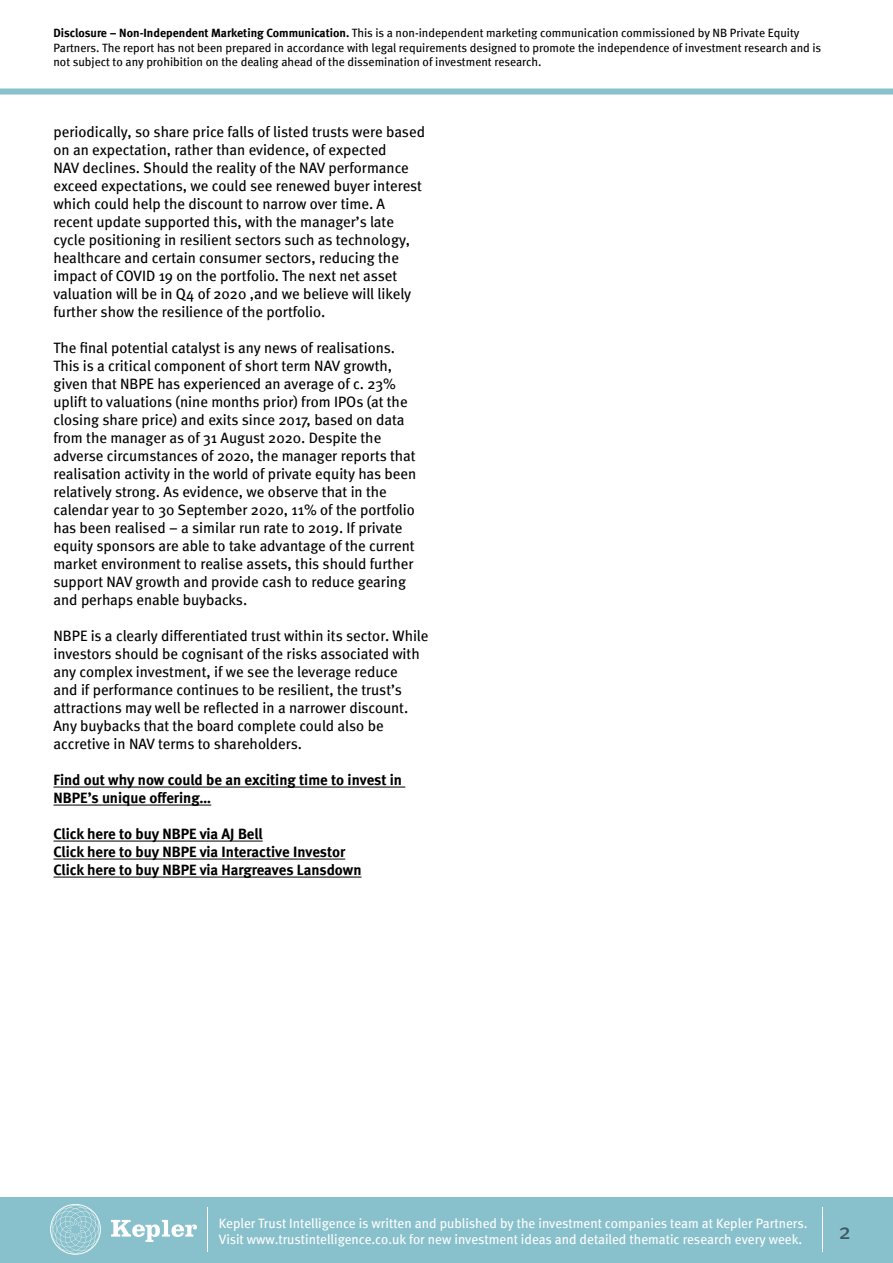
<style>
.page{position:relative;width:893px;height:1263px;background:#fff}
.page>*{position:absolute;margin:0;border:0;box-sizing:border-box;transform-origin:0 0}
.t1{font:22.5px "Meta";color:#3d5864}
.t2{font:15px/18px "Meta";color:#000}
.t3{font:15px/18px "Meta Bold LF";color:#000}
.t4{font:13.5px/16.2px "Meta";color:#fff}
.t5{font:12px/14.4px "Meta";color:#000}
.s1{font-family:"Meta Bold LF"}
</style>
<div class="page">
<div style="left:0;top:1197px;width:893px;height:66px;background:#88c0cb"></div>
<svg style="left:111px;top:1220px;width:86px;height:22px"></svg>
<svg style="left:50px;top:1204px;width:51px;height:51px"></svg>
<hr style="left:207px;top:1207px;width:1px;height:44px;background:#fff">
<div style="left:0;top:89px;width:893px;height:6px;background:#88c0cb"></div>
<hr style="left:822px;top:1207px;width:1px;height:44px;background:#fff">
<hr style="left:53px;top:787px;width:352px;height:1px;background:#000">
<hr style="left:53px;top:805px;width:158px;height:1px;background:#000">
<hr style="left:53px;top:841px;width:210px;height:1px;background:#000">
<hr style="left:53px;top:859px;width:292px;height:1px;background:#000">
<hr style="left:53px;top:877px;width:308px;height:1px;background:#000">
<p class="t5" style="left:53px;top:26px;width:769px"><span class="s1">Disclosure – Non-Independent Marketing Communication.</span> This is a non-independent marketing communication commissioned by NB Private Equity<br>Partners. The report has not been prepared in accordance with legal requirements designed to promote the independence of investment research and is not subject to any prohibition on the dealing ahead of the dissemination of investment research.</p>
<p class="t2" style="left:53px;top:123px;width:373px">periodically, so share price falls of listed trusts were based on an expectation, rather than evidence, of expected<br>NAV declines. Should the reality of the NAV performance exceed expectations, we could see renewed buyer interest which could help the discount to narrow over time. A recent update supported this, with the manager’s late cycle positioning in resilient sectors such as technology, healthcare and certain consumer sectors, reducing the impact of COVID 19 on the portfolio. The next net asset valuation will be in Q4 of 2020 ,and we believe will likely further show the resilience of the portfolio.</p>
<p class="t2" style="left:53px;top:339px;width:364px">The final potential catalyst is any news of realisations.<br>This is a critical component of short term NAV growth, given that NBPE has experienced an average of c. 23% uplift to valuations (nine months prior) from IPOs (at the closing share price) and exits since 2017, based on data from the manager as of 31 August 2020. Despite the adverse circumstances of 2020, the manager reports that realisation activity in the world of private equity has been relatively strong. As evidence, we observe that in the calendar year to 30 September 2020, 11% of the portfolio has been realised – a similar run rate to 2019. If private equity sponsors are able to take advantage of the current market environment to realise assets, this should further support NAV growth and provide cash to reduce gearing and perhaps enable buybacks.</p>
<p class="t2" style="left:53px;top:627px;width:376px">NBPE is a clearly differentiated trust within its sector. While investors should be cognisant of the risks associated with any complex investment, if we see the leverage reduce<br>and if performance continues to be resilient, the trust’s attractions may well be reflected in a narrower discount.<br>Any buybacks that the board complete could also be accretive in NAV terms to shareholders.</p>
<p class="t3" style="left:53px;top:771px;width:350px">Find out why now could be an exciting time to invest in<br>NBPE’s unique offering…</p>
<p class="t3" style="left:53px;top:825px;width:310px">Click here to buy NBPE via AJ Bell<br>Click here to buy NBPE via Interactive Investor<br>Click here to buy NBPE via Hargreaves Lansdown</p>
<p class="t4" style="left:219px;top:1214px;width:590px">Kepler Trust Intelligence is written and published by the investment companies team at Kepler Partners.<br>Visit www.trustintelligence.co.uk for new investment ideas and detailed thematic research every week.</p>
<h1 class="t1" style="left:839px;top:1218px;width:14px">2</h1>
</div>
